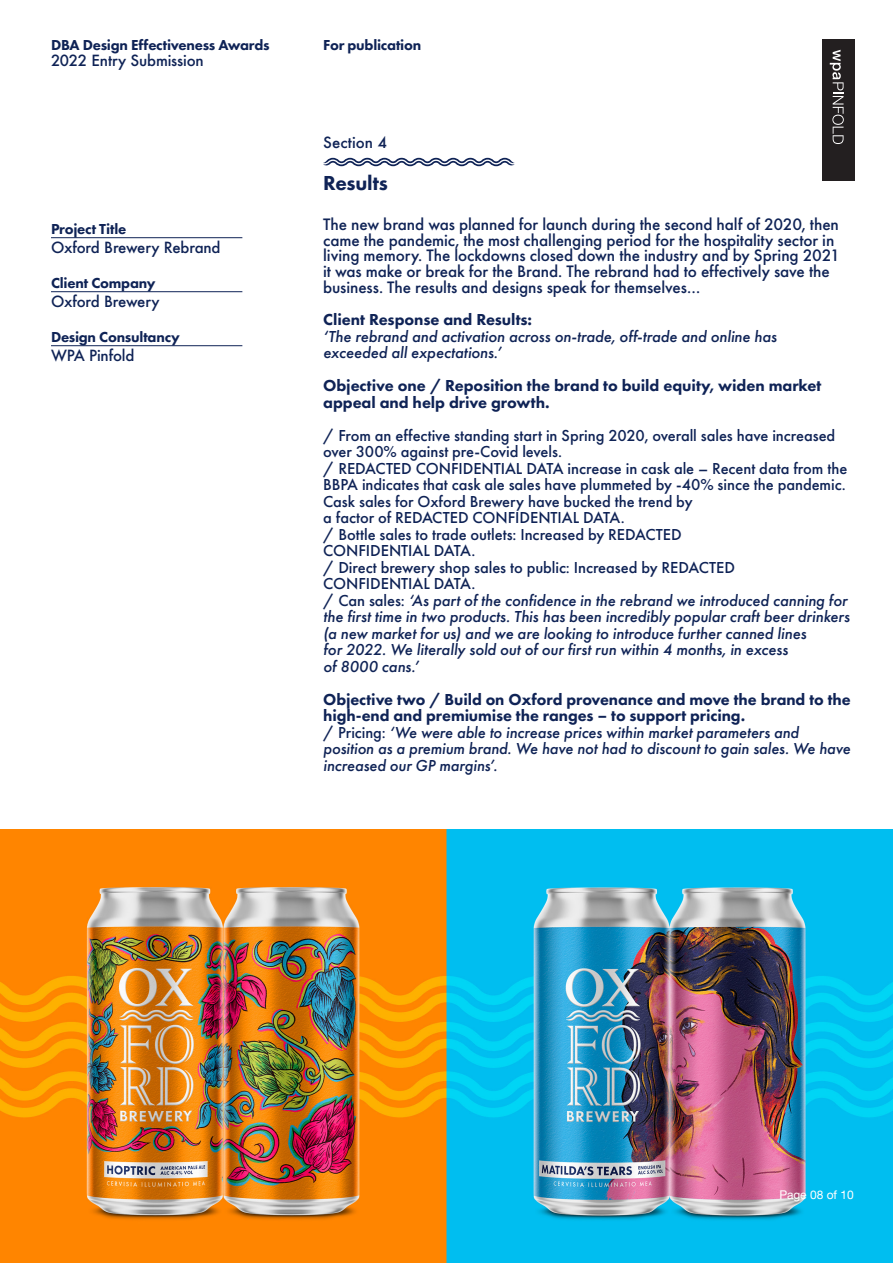
<style>
.page{position:relative;width:893px;height:1263px;background:#fff}
.page>*{position:absolute;margin:0;border:0;box-sizing:border-box;transform-origin:0 0}
.Text{font:800 21px "Futura PT";letter-spacing:-.01em;color:#0f2356}
.Text-2{font:500 17.25px/15.8px "Futura PT";letter-spacing:-.005em;color:#0f2356}
.Text-3{font:italic 500 16.5px/16.5px "Futura PT";letter-spacing:-.005em;color:#0f2356}
.Text-4{font:500 16.5px/16.5px "Futura PT";letter-spacing:-.005em;color:#0f2356}
.Text-5{font:800 16.5px/16.5px "Futura PT";letter-spacing:-.005em;color:#0f2356}
.t1{font:800 15px "Futura PT";letter-spacing:-.015em;color:#0f2356}
.Text-6{font:500 15px "Futura";letter-spacing:-.01em;color:#0f2356}
.t2{font:12px "Helvetica Neue LT Com";letter-spacing:-.01em;color:#fff}
.s1{font-style:normal}
</style>
<div class="page">
<div style="left:822px;top:39px;width:32px;height:141px;background:#231f20"></div>
<svg style="left:830px;top:50px;width:14px;height:94px"></svg>
<hr style="left:51px;top:237px;width:191px;height:1px;background:#0f2356">
<hr style="left:51px;top:291px;width:191px;height:1px;background:#0f2356">
<hr style="left:51px;top:345px;width:191px;height:1px;background:#0f2356">
<img style="left:0;top:830px;width:893px;height:433px">
<svg style="left:323px;top:158px;width:191px;height:8px"></svg>
<p class="t1" style="left:51px;top:35px;width:220px">DBA Design Effectiveness Awards</p>
<p class="Text-6" style="left:51px;top:50px;width:154px">2022 Entry Submission</p>
<p class="t1" style="left:51px;top:219px;width:77px">Project Title</p>
<p class="Text-6" style="left:51px;top:237px;width:171px">Oxford Brewery Rebrand</p>
<p class="t1" style="left:51px;top:273px;width:106px">Client Company</p>
<p class="Text-6" style="left:51px;top:291px;width:110px">Oxford Brewery</p>
<p class="t1" style="left:51px;top:327px;width:130px">Design Consultancy</p>
<p class="Text-6" style="left:51px;top:345px;width:85px">WPA Pinfold</p>
<p class="t1" style="left:323px;top:35px;width:100px">For publication</p>
<p class="Text-6" style="left:323px;top:132px;width:65px">Section 4</p>
<p class="Text" style="left:323px;top:170px;width:66px">Results</p>
<p class="Text-2" style="left:323px;top:216px;width:518px">The new brand was planned for launch during the second half of 2020, then came the pandemic, the most challenging period for the hospitality sector in living memory. The lockdowns closed down the industry and by Spring 2021 it was make or break for the Brand. The rebrand had to effectively save the business. The results and designs speak for themselves…</p>
<p class="Text-5" style="left:323px;top:311px;width:210px">Client Response and Results:</p>
<p class="Text-3" style="left:323px;top:328px;width:455px">‘The rebrand and activation across on-trade, off-trade and online has</p>
<p class="Text-3" style="left:323px;top:344px;width:181px">exceeded all expectations.’</p>
<p class="Text-5" style="left:323px;top:377px;width:500px">Objective one / Reposition the brand to build equity, widen market appeal and help drive growth.</p>
<p class="Text-4" style="left:323px;top:427px;width:514px">/ From an effective standing start in Spring 2020, overall sales have increased over 300% against pre-Covid levels.</p>
<p class="Text-4" style="left:323px;top:460px;width:526px;text-align:justify">/ REDACTED CONFIDENTIAL DATA increase in cask ale – Recent data from the BBPA indicates that cask ale sales have plummeted by -40% since the pandemic.<br>Cask sales for Oxford Brewery have bucked the trend by</p>
<p class="Text-4" style="left:323px;top:509px;width:303px">a factor of REDACTED CONFIDENTIAL DATA.</p>
<p class="Text-4" style="left:323px;top:526px;width:360px">/ Bottle sales to trade outlets: Increased by REDACTED</p>
<p class="Text-4" style="left:323px;top:542px;width:154px">CONFIDENTIAL DATA.</p>
<p class="Text-4" style="left:323px;top:559px;width:413px">/ Direct brewery shop sales to public: Increased by REDACTED</p>
<p class="Text-4" style="left:323px;top:575px;width:154px">CONFIDENTIAL DATA.</p>
<p class="Text-3" style="left:323px;top:592px;width:528px"><span class="s1">/ Can sales:</span> ‘As part of the confidence in the rebrand we introduced canning for the first time in two products. This has been incredibly popular craft beer drinkers (a new market for us) and we are looking to introduce further canned lines<br>for 2022. We literally sold out of our first run within 4 months, in excess<br>of 8000 cans.’</p>
<p class="Text-5" style="left:323px;top:690px;width:529px">Objective two / Build on Oxford provenance and move the brand to the high-end and premiumise the ranges – to support pricing.</p>
<p class="Text-3" style="left:323px;top:724px;width:529px"><span class="s1">/ Pricing:</span> ‘We were able to increase prices within market parameters and position as a premium brand. We have not had to discount to gain sales. We have increased our GP margins’.</p>
<p class="t2" style="left:779px;top:1187px;width:76px">Page 08 of 10</p>
</div>
